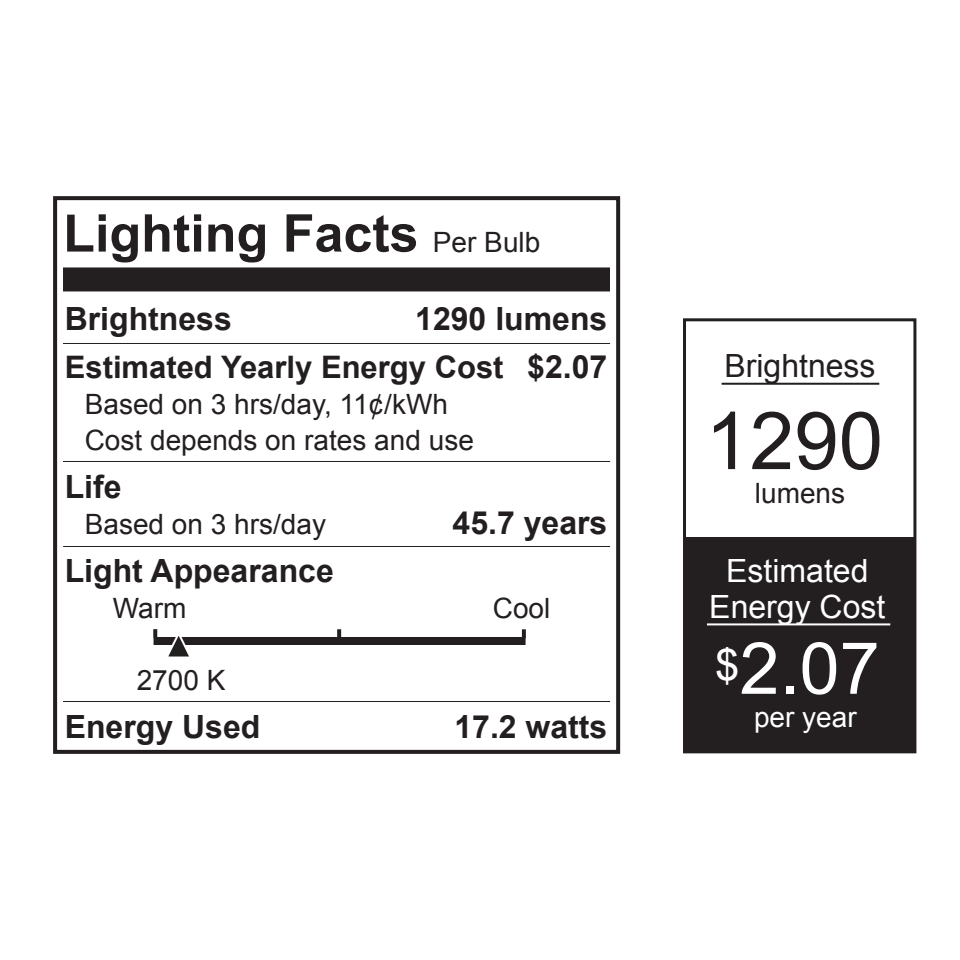
<style>
.page{position:relative;width:960px;height:960px;background:#fff}
.page>*{position:absolute;margin:0;border:0;box-sizing:border-box;transform-origin:0 0}
.t1{font:80px "Arial";color:#231f20}
.t2{font:72px "Arial";color:#fff}
.t3{font:700 52px "Arial";color:#231f20}
.t4{font:700 32px/48px "Arial";color:#231f20;text-align:right}
.t5{font:32px/36px "Arial";color:#fff;text-align:center}
.t6{font:32px "Arial";color:#231f20}
.t7{font:700 31.2px "Arial";color:#231f20}
.t8{font:28px/36px "Arial";color:#231f20}
.t9{font:28px "Arial";color:#fff}
.s1{font-weight:400;font-size:28px}
</style>
<div class="page">
<div style="left:683px;top:318px;width:233px;height:435px;background:#fff;border:3px solid #231f20"></div>
<div style="left:684px;top:537px;width:231px;height:214px;background:#231f20"></div>
<hr style="left:722px;top:383px;width:157px;height:2px;background:#231f20">
<hr style="left:707px;top:623px;width:183px;height:2px;background:#fff">
<div style="left:53px;top:196px;width:567px;height:558px;background:#fff;border:4px solid #231f20"></div>
<hr style="left:63px;top:701px;width:547px;height:1px;background:#221f1f">
<hr style="left:63px;top:546px;width:547px;height:1px;background:#221f1f">
<hr style="left:63px;top:461px;width:547px;height:1px;background:#221f1f">
<hr style="left:63px;top:343px;width:547px;height:1px;background:#221f1f">
<div style="left:63px;top:267px;width:547px;height:24px;background:#231f20"></div>
<div style="left:154px;top:637px;width:372px;height:8px;background:#231f20"></div>
<svg style="left:522px;top:629px;width:4px;height:8px"></svg>
<svg style="left:337px;top:629px;width:4px;height:8px"></svg>
<svg style="left:153px;top:629px;width:4px;height:8px"></svg>
<svg style="left:168px;top:636px;width:21px;height:21px"></svg>
<h3 class="t3" style="left:63px;top:204px;width:479px">Lighting Facts <span class="s1">Per Bulb</span></h3>
<p class="t4" style="left:415px;top:295px;width:194px">1290 lumens $2.07</p>
<p class="t4" style="left:65px;top:295px;width:169px">Brightness</p>
<p class="t7" style="left:65px;top:349px;width:440px">Estimated Yearly Energy Cost</p>
<p class="t8" style="left:85px;top:386px;width:391px">Based on 3 hrs/day, 11¢/kWh<br>Cost depends on rates and use</p>
<p class="t4" style="left:65px;top:463px;width:58px">Life</p>
<p class="t8" style="left:85px;top:506px;width:243px">Based on 3 hrs/day</p>
<p class="t4" style="left:65px;top:547px;width:271px">Light Appearance</p>
<p class="t8" style="left:113px;top:590px;width:75px">Warm</p>
<p class="t8" style="left:493px;top:590px;width:59px">Cool</p>
<p class="t4" style="left:453px;top:499px;width:156px">45.7 years</p>
<p class="t8" style="left:137px;top:662px;width:90px">2700 K</p>
<p class="t4" style="left:65px;top:703px;width:197px">Energy Used</p>
<p class="t4" style="left:454px;top:703px;width:154px">17.2 watts</p>
<p class="t6" style="left:724px;top:348px;width:153px">Brightness</p>
<h1 class="t1" style="left:705px;top:396px;width:179px">1290</h1>
<p class="t8" style="left:755px;top:475px;width:92px">lumens</p>
<p class="t5" style="left:709px;top:552px;width:178px">Estimated<br>Energy Cost</p>
<h2 class="t2" style="left:715px;top:628px;width:166px"><sup>$</sup>2.07</h2>
<p class="t9" style="left:754px;top:702px;width:104px">per year</p>
</div>
